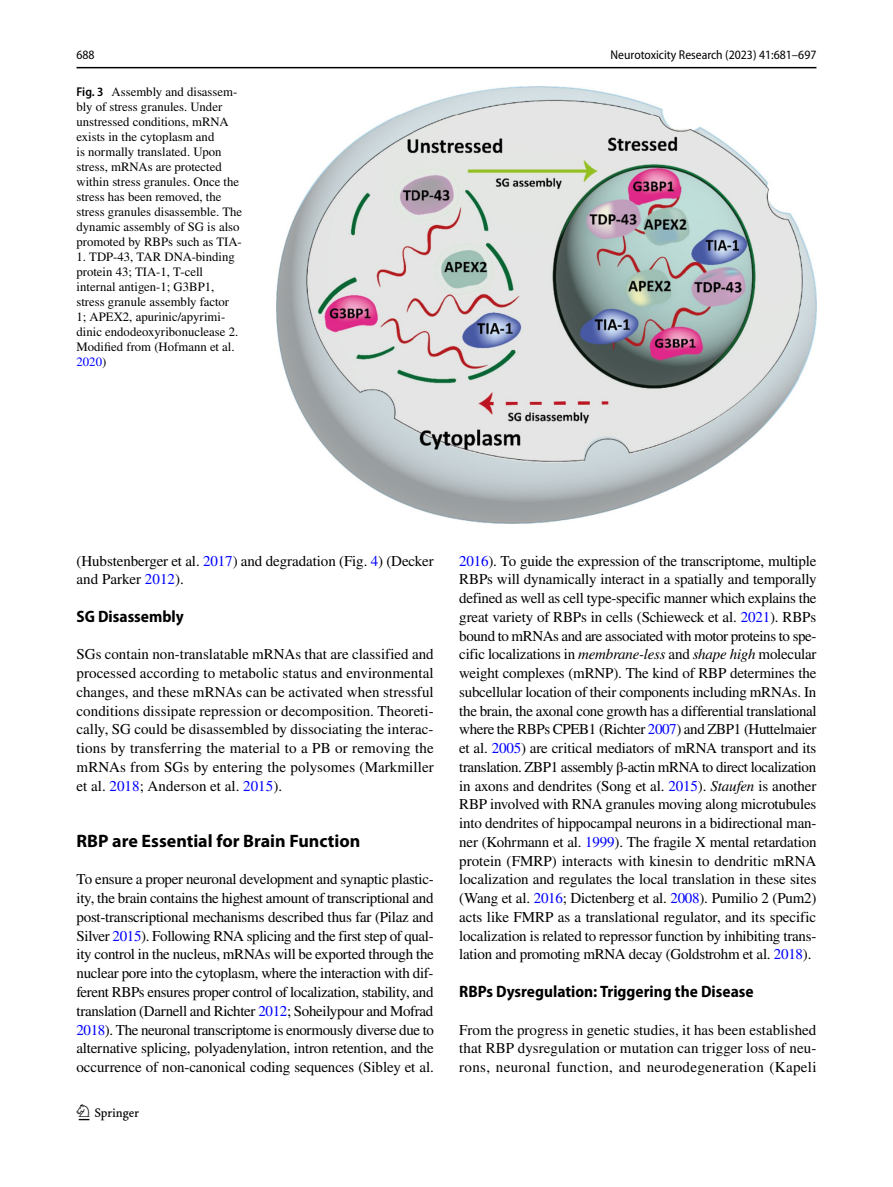
<style>
.page{position:relative;width:893px;height:1187px;background:#fff}
.page>*{position:absolute;margin:0;border:0;box-sizing:border-box;transform-origin:0 0}
.t1{font:22.5px "Springnew Regular 2";color:#000}
.t2{font:700 18px "Myriad Pro";color:#000}
.t3{font:700 semi-condensed 16.5px "Myriad Pro";color:#000}
.t4{font:15px/18.8px "STIX";letter-spacing:-.005em;color:#000;text-align:justify}
.t5{font:12.75px/15px "STIX";color:#000}
.t6{font:semi-condensed 12.75px "Myriad Pro";color:#000}
.s1{font-family:"Myriad Pro";font-weight:600;font-stretch:semi-condensed}
.s2{color:#00f}
.s3{font-style:italic}
</style>
<div class="page">
<hr style="left:77px;top:67px;width:739px;height:1px;background:#000">
<img style="left:277px;top:87px;width:539px;height:437px">
<p class="t6" style="left:77px;top:48px;width:20px">688</p>
<p class="t6" style="left:611px;top:48px;width:207px">Neurotoxicity Research (2023) 41:681–697</p>
<p class="t5" style="left:77px;top:85px;width:167px"><span class="s1">Fig. 3</span> Assembly and disassem&shy;bly of stress granules. Under unstressed conditions, mRNA exists in the cytoplasm and<br>is normally translated. Upon stress, mRNAs are protected within stress granules. Once the stress has been removed, the stress granules disassemble. The dynamic assembly of SG is also promoted by RBPs such as TIA-</p>
<p class="t5" style="left:77px;top:250px;width:163px">1. TDP-43, TAR DNA-binding protein 43; TIA-1, T-cell internal antigen-1; G3BP1, stress granule assembly factor<br>1; APEX2, apurinic/apyrimi&shy;dinic endodeoxyribonuclease 2.<br>Modified from (Hofmann et al.<br><span class="s2">2020</span>)</p>
<p class="t4" style="left:77px;top:552px;width:359px">(Hubstenberger et al. <span class="s2">2017</span>) and degradation (Fig. <span class="s2">4</span>) (Decker and Parker <span class="s2">2012</span>).</p>
<p class="t3" style="left:77px;top:607px;width:109px">SG Disassembly</p>
<p class="t4" style="left:77px;top:646px;width:359px">SGs contain non-translatable mRNAs that are classified and processed according to metabolic status and environmental changes, and these mRNAs can be activated when stressful conditions dissipate repression or decomposition. Theoreti&shy;cally, SG could be disassembled by dissociating the interac&shy;tions by transferring the material to a PB or removing the mRNAs from SGs by entering the polysomes (Markmiller et al. <span class="s2">2018</span>; Anderson et al. <span class="s2">2015</span>).</p>
<p class="t2" style="left:77px;top:829px;width:285px">RBP are Essential for Brain Function</p>
<p class="t4" style="left:77px;top:871px;width:359px">To ensure a proper neuronal development and synaptic plastic&shy;ity, the brain contains the highest amount of transcriptional and post-transcriptional mechanisms described thus far (Pilaz and Silver <span class="s2">2015</span>). Following RNA splicing and the first step of qual&shy;ity control in the nucleus, mRNAs will be exported through the nuclear pore into the cytoplasm, where the interaction with dif&shy;ferent RBPs ensures proper control of localization, stability, and translation (Darnell and Richter <span class="s2">2012</span>; Soheilypour and Mofrad <span class="s2">2018</span>). The neuronal transcriptome is enormously diverse due to alternative splicing, polyadenylation, intron retention, and the occurrence of non-canonical coding sequences (Sibley et al.</p>
<h1 class="t1" style="left:79px;top:1104px;width:62px">1 3</h1>
<p class="t4" style="left:459px;top:552px;width:359px"><span class="s2">2016</span>). To guide the expression of the transcriptome, multiple RBPs will dynamically interact in a spatially and temporally defined as well as cell type-specific manner which explains the great variety of RBPs in cells (Schieweck et al. <span class="s2">2021</span>). RBPs bound to mRNAs and are associated with motor proteins to spe&shy;cific localizations in <span class="s3">membrane-less</span> and <span class="s3">shape high</span> molecular weight complexes (mRNP). The kind of RBP determines the subcellular location of their components including mRNAs. In the brain, the axonal cone growth has a differential translational where the RBPs CPEB1 (Richter <span class="s2">2007</span>) and ZBP1 (Huttelmaier et al. <span class="s2">2005</span>) are critical mediators of mRNA transport and its translation. ZBP1 assembly β-actin mRNA to direct localization in axons and dendrites (Song et al. <span class="s2">2015</span>). <span class="s3">Staufen</span> is another RBP involved with RNA granules moving along microtubules into dendrites of hippocampal neurons in a bidirectional man&shy;ner (Kohrmann et al. <span class="s2">1999</span>). The fragile X mental retardation protein (FMRP) interacts with kinesin to dendritic mRNA localization and regulates the local translation in these sites (Wang et al. <span class="s2">2016</span>; Dictenberg et al. <span class="s2">2008</span>). Pumilio 2 (Pum2) acts like FMRP as a translational regulator, and its specific localization is related to repressor function by inhibiting trans&shy;lation and promoting mRNA decay (Goldstrohm et al. <span class="s2">2018</span>).</p>
<p class="t3" style="left:459px;top:982px;width:296px">RBPs Dysregulation: Triggering the Disease</p>
<p class="t4" style="left:459px;top:1021px;width:359px">From the progress in genetic studies, it has been established that RBP dysregulation or mutation can trigger loss of neu&shy;rons, neuronal function, and neurodegeneration (Kapeli</p>
</div>
